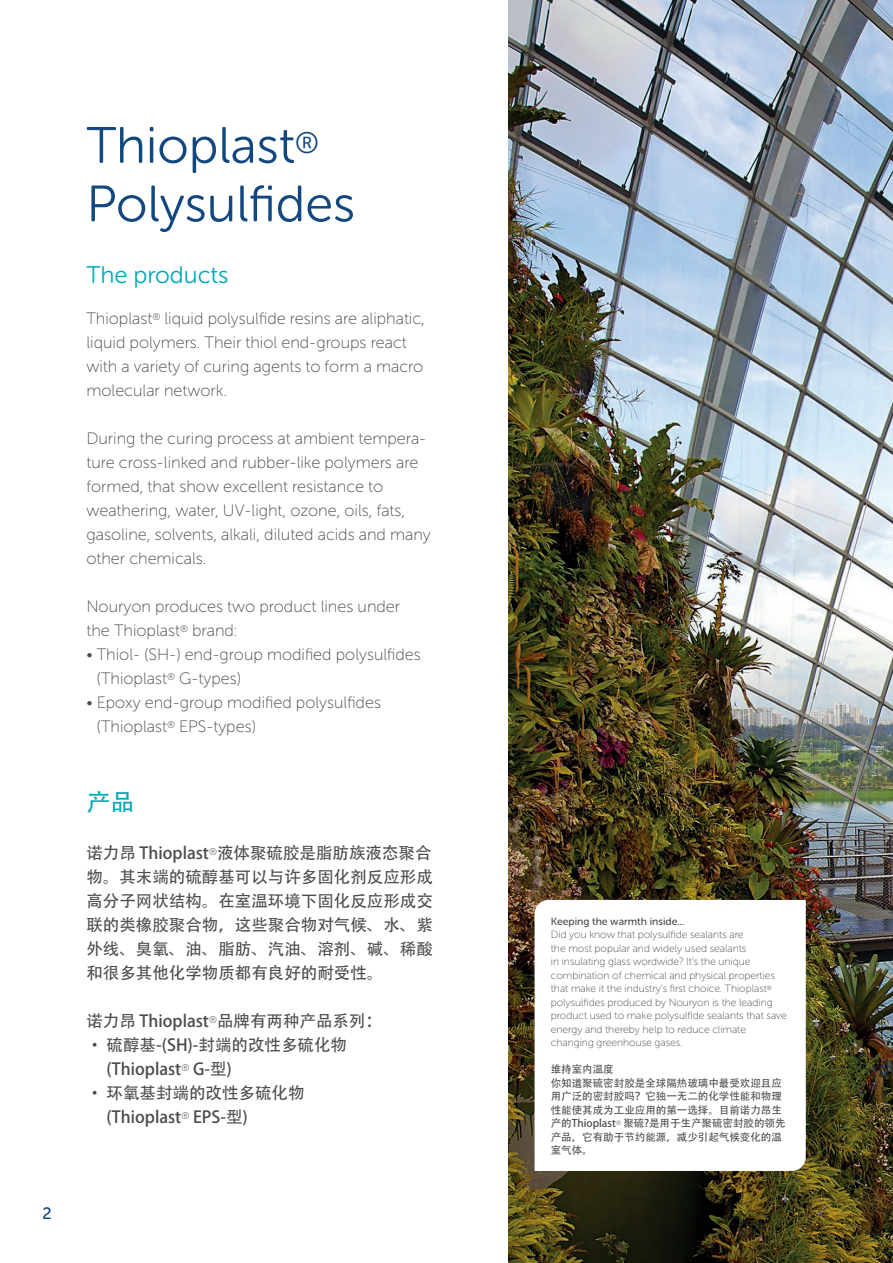
<style>
.page{position:relative;width:893px;height:1263px;background:#fff}
.page>*{position:absolute;margin:0;border:0;box-sizing:border-box;transform-origin:0 0}
._7_Copy_Page_Heading{font:51px/58.5px "Museo Sans Rounded 300";color:#12487f}
._7_Copy_Page_Subhead{font:24px "Museo Sans Rounded 300";color:#00aab8}
._1_Body_Copy{font:24px "Adobe Heiti Std";color:#00aab8}
._1_Body_Copy-2{font:16.5px/24px "Museo Sans Rounded 100";color:#4b4c4d}
._1_Body_Copy-3{font:16.5px/24px "Adobe Heiti Std";color:#4b4c4d}
.t1{font:16.5px "Museo Sans Rounded 500";color:#12487f}
.t2{font:10.5px/13.5px "Museo Sans Rounded 100";color:#4b4c4d}
.t3{font:10.5px/13.5px "Adobe Heiti Std";color:#4b4c4d}
.t4{font:10.5px "Museo Sans Rounded 500";color:#4b4c4d}
</style>
<div class="page">
<img style="left:508px;top:0;width:385px;height:1263px">
<svg style="left:535px;top:900px;width:271px;height:271px"></svg>
<p class="t1" style="left:43px;top:1204px;width:11px">2</p>
<p class="_7_Copy_Page_Heading" style="left:86px;top:116px;width:270px">Thioplast<sup>®<br></sup>Polysulfides</p>
<p class="_7_Copy_Page_Subhead" style="left:86px;top:262px;width:144px">The products</p>
<p class="_1_Body_Copy-2" style="left:86px;top:306px;width:340px">Thioplast<sup>®</sup> liquid polysulfide resins are aliphatic, liquid polymers. Their thiol end-groups react with a variety of curing agents to form a macro molecular network.</p>
<p class="_1_Body_Copy-2" style="left:86px;top:426px;width:346px">During the curing process at ambient tempera&shy;ture cross-linked and rubber-like polymers are formed, that show excellent resistance to weathering, water, UV-light, ozone, oils, fats, gasoline, solvents, alkali, diluted acids and many other chemicals.</p>
<p class="_1_Body_Copy-2" style="left:86px;top:594px;width:315px">Nouryon produces two product lines under the Thioplast<sup>®</sup> brand:</p>
<p class="_1_Body_Copy-2" style="left:97px;top:642px;width:325px;text-indent:-10px">• Thiol- (SH-) end-group modified polysulfides (Thioplast<sup>®</sup> G-types)</p>
<p class="_1_Body_Copy-2" style="left:97px;top:690px;width:286px;text-indent:-10px">• Epoxy end-group modified polysulfides (Thioplast<sup>®</sup> EPS-types)</p>
<p class="_1_Body_Copy" style="left:86px;top:787px;width:49px">产品</p>
<p class="_1_Body_Copy-3" style="left:86px;top:841px;width:348px;text-align:justify">诺力昂 Thioplast<sup>®</sup>液体聚硫胶是脂肪族液态聚合物。其末端的硫醇基可以与许多固化剂反应形成高分子网状结构。在室温环境下固化反应形成交联的类橡胶聚合物，这些聚合物对气候、水、紫外线、臭氧、油、脂肪、汽油、溶剂、碱、稀酸和很多其他化学物质都有良好的耐受性。</p>
<p class="_1_Body_Copy-3" style="left:86px;top:1009px;width:297px">诺力昂 Thioplast<sup>®</sup>品牌有两种产品系列：</p>
<p class="_1_Body_Copy-3" style="left:107px;top:1033px;width:242px;text-indent:-20px">• 硫醇基-(SH)-封端的改性多硫化物(Thioplast<sup>®</sup> G-型)</p>
<p class="_1_Body_Copy-3" style="left:107px;top:1081px;width:199px;text-indent:-20px">• 环氧基封端的改性多硫化物(Thioplast<sup>®</sup> EPS-型)</p>
<p class="t4" style="left:551px;top:915px;width:135px">Keeping the warmth inside...</p>
<p class="t2" style="left:551px;top:928px;width:237px">Did you know that polysulfide sealants are<br>the most popular and widely used sealants<br>in insulating glass wordwide? It’s the unique combination of chemical and physical properties that make it the industry’s first choice. Thioplast<sup>® </sup>polysulfides produced by Nouryon is the leading product used to make polysulfide sealants that save energy and thereby help to reduce climate changing greenhouse gases.</p>
<p class="t3" style="left:551px;top:1063px;width:64px">维持室内温度</p>
<p class="t3" style="left:551px;top:1076px;width:236px">你知道聚硫密封胶是全球隔热玻璃中最受欢迎且应用广泛的密封胶吗？它独一无二的化学性能和物理性能使其成为工业应用的第一选择。目前诺力昂生产的Thioplast<sup>®</sup> 聚硫?是用于生产聚硫密封胶的领先产品，它有助于节约能源，减少引起气候变化的温室气体。</p>
</div>
